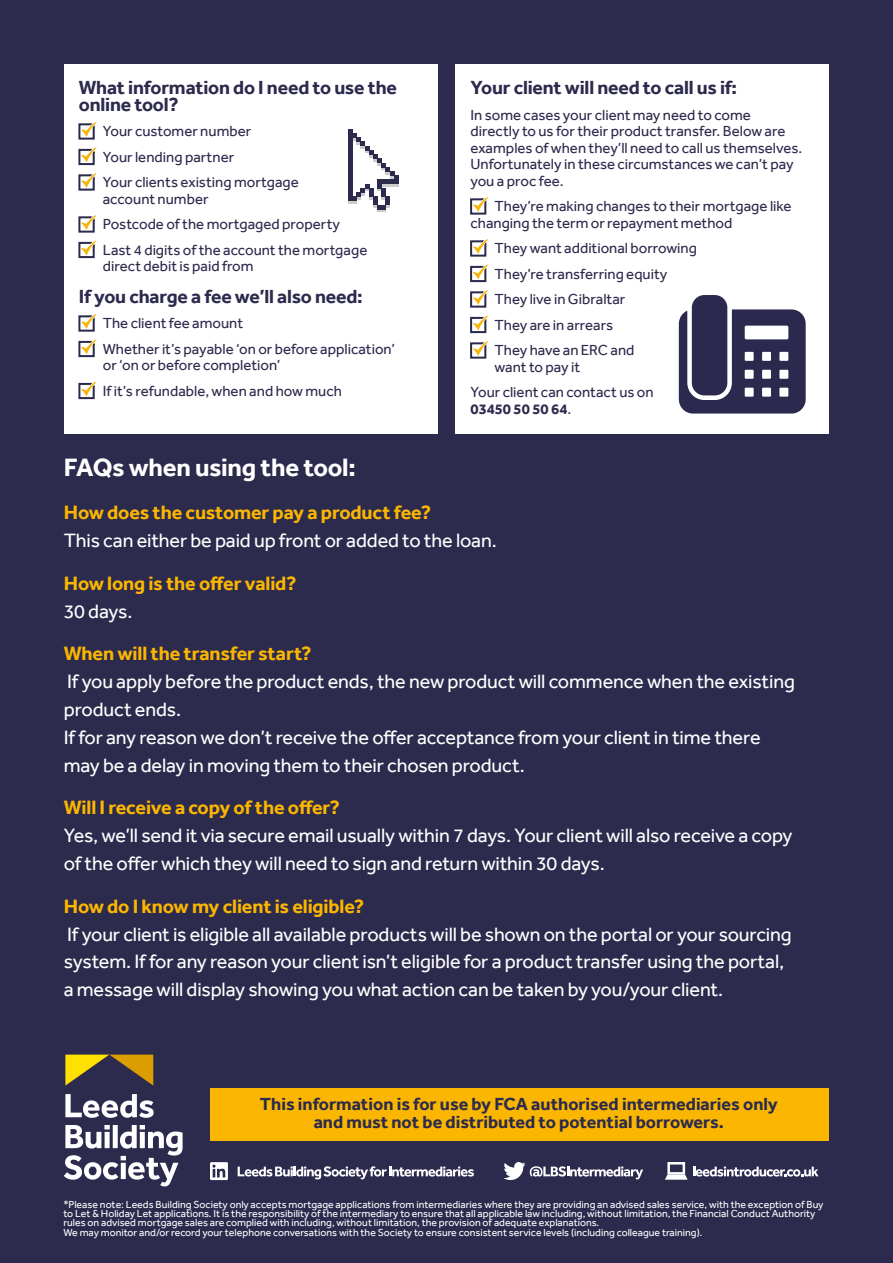
<style>
.page{position:relative;width:893px;height:1263px;background:#2c2a4d}
.page>*{position:absolute;margin:0;border:0;box-sizing:border-box;transform-origin:0 0}
.t1{font:700 25.8px "Effra";letter-spacing:-.01em;color:#fff}
.t2{font:19.8px/27.8px "Effra";letter-spacing:-.01em;color:#fff}
.t3{font:700 19.8px "Effra";letter-spacing:-.01em;color:#fab600}
.t4{font:700 19.5px/16.5px "Effra";letter-spacing:-.01em;color:#2c2a4d}
.t5{font:700 18px/18px "Effra";color:#2c2a4d;text-align:center}
.t6{font:15px/25.5px "Effra";color:#2c2a4d}
.t7{font:700 15px "Effra";color:#2c2a4d}
.t8{font:10.5px/9px "Effra";color:#fff}
.s1{font-weight:400}
</style>
<div class="page">
<div style="left:64px;top:64px;width:373px;height:370px;background:#fff"></div>
<div style="left:455px;top:64px;width:374px;height:370px;background:#fff"></div>
<svg style="left:65px;top:1054px;width:88px;height:31px"></svg>
<svg style="left:64px;top:1125px;width:119px;height:61px"></svg>
<svg style="left:65px;top:1094px;width:89px;height:24px"></svg>
<div style="left:210px;top:1088px;width:618px;height:53px;background:#fab600"></div>
<svg style="left:210px;top:1162px;width:18px;height:18px"></svg>
<svg style="left:238px;top:1166px;width:236px;height:13px"></svg>
<svg style="left:503px;top:1162px;width:140px;height:18px"></svg>
<svg style="left:665px;top:1162px;width:154px;height:18px"></svg>
<svg style="left:79px;top:122px;width:17px;height:17px"></svg>
<svg style="left:79px;top:147px;width:17px;height:18px"></svg>
<svg style="left:79px;top:173px;width:17px;height:17px"></svg>
<svg style="left:79px;top:215px;width:17px;height:17px"></svg>
<svg style="left:79px;top:240px;width:17px;height:18px"></svg>
<svg style="left:79px;top:314px;width:17px;height:17px"></svg>
<svg style="left:79px;top:339px;width:17px;height:18px"></svg>
<svg style="left:79px;top:381px;width:17px;height:18px"></svg>
<svg style="left:470px;top:197px;width:18px;height:17px"></svg>
<svg style="left:470px;top:239px;width:18px;height:17px"></svg>
<svg style="left:470px;top:264px;width:18px;height:18px"></svg>
<svg style="left:470px;top:290px;width:18px;height:17px"></svg>
<svg style="left:470px;top:315px;width:18px;height:18px"></svg>
<svg style="left:470px;top:341px;width:18px;height:17px"></svg>
<svg style="left:348px;top:129px;width:50px;height:83px"></svg>
<svg style="left:679px;top:309px;width:127px;height:105px;background:#494766"></svg>
<div style="left:745px;top:326px;width:43px;height:13px;background:#fff;border-radius:2px"></div>
<div style="left:745px;top:352px;width:9px;height:9px;background:#fff"></div>
<div style="left:779px;top:352px;width:9px;height:9px;background:#fff"></div>
<div style="left:762px;top:352px;width:9px;height:9px;background:#fff"></div>
<div style="left:745px;top:388px;width:9px;height:9px;background:#fff"></div>
<div style="left:779px;top:388px;width:9px;height:9px;background:#fff"></div>
<div style="left:762px;top:388px;width:9px;height:9px;background:#fff"></div>
<div style="left:745px;top:370px;width:9px;height:9px;background:#fff"></div>
<div style="left:779px;top:370px;width:9px;height:9px;background:#fff"></div>
<div style="left:762px;top:370px;width:9px;height:9px;background:#fff"></div>
<div style="left:692px;top:295px;width:35px;height:100px;background:#2b294d;border-radius:13px"></div>
<h3 class="t4" style="left:79px;top:79px;width:320px">What information do I need to use the online tool?</h3>
<p class="t6" style="left:103px;top:118px;width:198px">Your customer number<br>Your lending partner<br>Your clients existing mortgage</p>
<p class="t6" style="left:103px;top:186px;width:266px">account number<br>Postcode of the mortgaged property<br>Last 4 digits of the account the mortgage</p>
<p class="t6" style="left:103px;top:253px;width:152px">direct debit is paid from</p>
<h3 class="t4" style="left:79px;top:288px;width:286px">If you charge a fee we’ll also need:</h3>
<p class="t6" style="left:103px;top:310px;width:294px">The client fee amount<br>Whether it’s payable ‘on or before application’</p>
<p class="t6" style="left:103px;top:352px;width:241px">or ‘on or before completion’<br>If it’s refundable, when and how much</p>
<h3 class="t4" style="left:470px;top:79px;width:268px">Your client will need to call us if:</h3>
<p class="t6" style="left:470px;top:106px;width:333px;line-height:16.5px">In some cases your client may need to come directly to us for their product transfer. Below are examples of when they’ll need to call us themselves.<br>Unfortunately in these circumstances we can’t pay you a proc fee.</p>
<p class="t6" style="left:470px;top:198px;width:323px;line-height:16.5px;text-indent:24px">They’re making changes to their mortgage like changing the term or repayment method</p>
<p class="t6" style="left:494px;top:235px;width:204px">They want additional borrowing<br>They’re transferring equity<br>They live in Gibraltar<br>They are in arrears<br>They have an ERC and</p>
<p class="t6" style="left:470px;top:354px;width:185px;text-indent:24px">want to pay it<br>Your client can contact us on</p>
<p class="t7" style="left:470px;top:400px;width:102px">03450 50 50 64<span class="s1">.</span></p>
<h1 class="t1" style="left:64px;top:452px;width:293px">FAQs when using the tool:</h1>
<h2 class="t3" style="left:64px;top:501px;width:369px">How does the customer pay a product fee?</h2>
<h2 class="t2" style="left:64px;top:526px;width:435px">This can either be paid up front or added to the loan.</h2>
<h2 class="t3" style="left:64px;top:571px;width:234px">How long is the offer valid?</h2>
<h2 class="t2" style="left:64px;top:597px;width:70px">30 days.</h2>
<h2 class="t3" style="left:64px;top:642px;width:249px">When will the transfer start?</h2>
<h2 class="t2" style="left:64px;top:667px;width:733px">If you apply before the product ends, the new product will commence when the existing product ends.<br>If for any reason we don’t receive the offer acceptance from your client in time there may be a delay in moving them to their chosen product.</h2>
<h2 class="t3" style="left:64px;top:796px;width:278px">Will I receive a copy of the offer?</h2>
<h2 class="t2" style="left:64px;top:821px;width:730px">Yes, we’ll send it via secure email usually within 7 days. Your client will also receive a copy of the offer which they will need to sign and return within 30 days.</h2>
<h2 class="t3" style="left:64px;top:894px;width:302px">How do I know my client is eligible?</h2>
<p class="t2" style="left:64px;top:920px;width:729px">If your client is eligible all available products will be shown on the portal or your sourcing system. If for any reason your client isn’t eligible for a product transfer using the portal, a message will display showing you what action can be taken by you/your client.</p>
<p class="t5" style="left:260px;top:1095px;width:519px">This information is for use by FCA authorised intermediaries only and must not be distributed to potential borrowers.</p>
<p class="t8" style="left:63px;top:1199px;width:762px">*Please note: Leeds Building Society only accepts mortgage applications from intermediaries where they are providing an advised sales service, with the exception of Buy to Let &amp; Holiday Let applications. It is the responsibility of the intermediary to ensure that all applicable law including, without limitation, the Financial Conduct Authority rules on advised mortgage sales are complied with including, without limitation, the provision of adequate explanations.</p>
<p class="t8" style="left:63px;top:1228px;width:640px">We may monitor and/or record your telephone conversations with the Society to ensure consistent service levels (including colleague training).</p>
</div>
